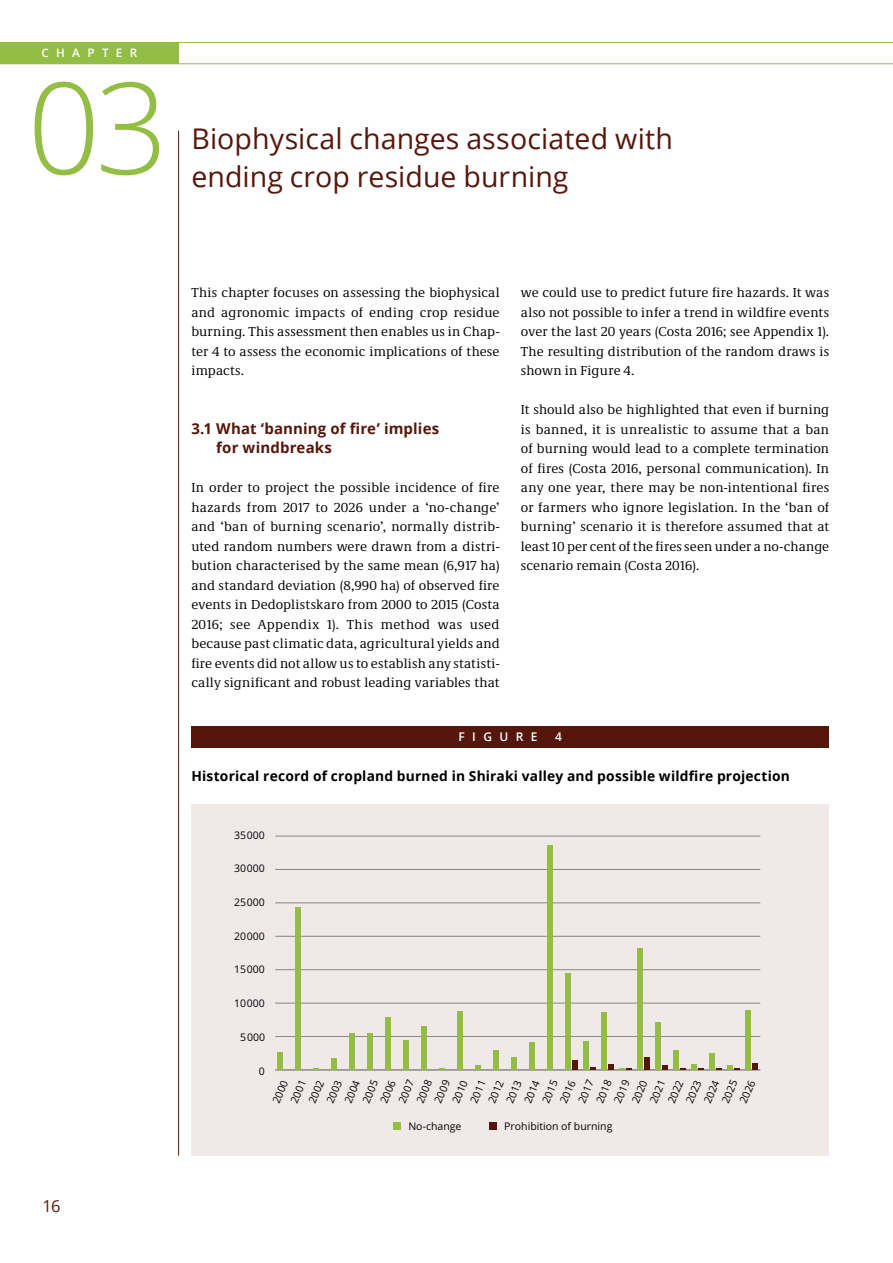
<style>
.page{position:relative;width:893px;height:1263px;background:#fff}
.page>*{position:absolute;margin:0;border:0;box-sizing:border-box;transform-origin:0 0}
.t1{font:300 127.5px "Open Sans";color:#93bd45}
.t2{font:28.5px/37.5px "Open Sans";letter-spacing:.005em;color:#55170b}
.t3{font:16.5px "Open Sans";color:#55170b}
.t4{font:700 15px/19.5px "Open Sans";letter-spacing:.01em;color:#55170b}
.t5{font:700 13.8px "Open Sans";letter-spacing:.015em;color:#000}
.t6{font:13.5px/19.5px "Demos Next Pro";letter-spacing:.01em;color:#000;text-align:justify}
.t7{font:600 12px "Open Sans";letter-spacing:.615em;color:#fff}
.t8{font:600 11.7px "Open Sans";letter-spacing:.63em;color:#fff}
.t9{font:10.5px "Open Sans";color:#000106}
</style>
<div class="page">
<hr style="left:0;top:42px;width:893px;height:1px;background:#93bd45">
<hr style="left:0;top:63px;width:893px;height:1px;background:#93bd45">
<div style="left:0;top:43px;width:179px;height:21px;background:#93bd45"></div>
<hr style="left:178px;top:131px;width:1px;height:1024px;background:#55170b">
<div style="left:191px;top:804px;width:638px;height:351px;background:#f0e9e7"></div>
<div style="left:489px;top:1122px;width:8px;height:8px;background:#55170b"></div>
<div style="left:393px;top:1122px;width:8px;height:8px;background:#93bd45"></div>
<hr style="left:275px;top:1069px;width:485px;height:2px;background:#868786">
<hr style="left:275px;top:1036px;width:485px;height:1px;background:#868786">
<hr style="left:275px;top:1003px;width:485px;height:1px;background:#868786">
<hr style="left:275px;top:969px;width:485px;height:1px;background:#868786">
<hr style="left:275px;top:936px;width:485px;height:1px;background:#868786">
<hr style="left:275px;top:902px;width:485px;height:1px;background:#868786">
<hr style="left:275px;top:869px;width:485px;height:1px;background:#868786">
<hr style="left:275px;top:836px;width:485px;height:1px;background:#868786">
<div style="left:277px;top:1052px;width:6px;height:18px;background:#93bd45"></div>
<div style="left:295px;top:907px;width:6px;height:163px;background:#93bd45"></div>
<div style="left:331px;top:1059px;width:6px;height:11px;background:#93bd45"></div>
<div style="left:349px;top:1033px;width:6px;height:37px;background:#93bd45"></div>
<div style="left:367px;top:1033px;width:6px;height:37px;background:#93bd45"></div>
<div style="left:385px;top:1017px;width:6px;height:53px;background:#93bd45"></div>
<div style="left:403px;top:1040px;width:6px;height:30px;background:#93bd45"></div>
<div style="left:421px;top:1026px;width:6px;height:44px;background:#93bd45"></div>
<div style="left:457px;top:1011px;width:6px;height:59px;background:#93bd45"></div>
<svg style="left:475px;top:1065px;width:6px;height:5px"></svg>
<div style="left:493px;top:1050px;width:6px;height:20px;background:#93bd45"></div>
<div style="left:511px;top:1058px;width:6px;height:12px;background:#93bd45"></div>
<div style="left:529px;top:1043px;width:6px;height:27px;background:#93bd45"></div>
<div style="left:547px;top:845px;width:6px;height:225px;background:#93bd45"></div>
<div style="left:565px;top:973px;width:6px;height:97px;background:#93bd45"></div>
<div style="left:583px;top:1041px;width:6px;height:29px;background:#93bd45"></div>
<div style="left:601px;top:1012px;width:6px;height:58px;background:#93bd45"></div>
<div style="left:637px;top:948px;width:6px;height:122px;background:#93bd45"></div>
<div style="left:655px;top:1022px;width:6px;height:48px;background:#93bd45"></div>
<div style="left:673px;top:1050px;width:6px;height:20px;background:#93bd45"></div>
<div style="left:709px;top:1053px;width:6px;height:17px;background:#93bd45"></div>
<div style="left:745px;top:1010px;width:6px;height:60px;background:#93bd45"></div>
<svg style="left:752px;top:1064px;width:6px;height:6px"></svg>
<svg style="left:716px;top:1066px;width:24px;height:4px"></svg>
<svg style="left:680px;top:1064px;width:24px;height:6px"></svg>
<svg style="left:662px;top:1065px;width:6px;height:5px"></svg>
<div style="left:644px;top:1058px;width:6px;height:12px;background:#55170b"></div>
<svg style="left:608px;top:1064px;width:24px;height:6px"></svg>
<svg style="left:590px;top:1067px;width:6px;height:3px"></svg>
<div style="left:572px;top:1060px;width:6px;height:10px;background:#55170b"></div>
<div style="left:191px;top:726px;width:638px;height:22px;background:#55170b"></div>
<p class="t8" style="left:41px;top:45px;width:97px">CHAPTER</p>
<h1 class="t1" style="left:27px;top:40px;width:142px">03</h1>
<h2 class="t2" style="left:191px;top:120px;width:483px">Biophysical changes associated with ending crop residue burning</h2>
<p class="t3" style="left:43px;top:1194px;width:20px">16</p>
<p class="t6" style="left:191px;top:283px;width:310px">This chapter focuses on assessing the biophysical and agronomic impacts of ending crop residue burning. This assessment then enables us in Chap&shy;ter 4 to assess the economic implications of these impacts.</p>
<p class="t4" style="left:216px;top:418px;width:225px;text-indent:-25px">3.1 What ‘banning of fire’ implies for windbreaks</p>
<p class="t6" style="left:191px;top:478px;width:310px">In order to project the possible incidence of fire hazards from 2017 to 2026 under a ‘no-change’ and ‘ban of burning scenario’, normally distrib&shy;uted random numbers were drawn from a distri&shy;bution characterised by the same mean (6,917 ha) and standard deviation (8,990 ha) of observed fire events in Dedoplistskaro from 2000 to 2015 (Costa 2016; see Appendix 1). This method was used because past climatic data, agricultural yields and fire events did not allow us to establish any statisti&shy;cally significant and robust leading variables that</p>
<p class="t6" style="left:521px;top:282px;width:310px">we could use to predict future fire hazards. It was also not possible to infer a trend in wildfire events over the last 20 years (Costa 2016; see Appendix 1).<br>The resulting distribution of the random draws is shown in Figure 4.</p>
<p class="t6" style="left:521px;top:399px;width:310px">It should also be highlighted that even if burning is banned, it is unrealistic to assume that a ban of burning would lead to a complete termination of fires (Costa 2016, personal communication). In any one year, there may be non-intentional fires or farmers who ignore legislation. In the ‘ban of burning’ scenario it is therefore assumed that at least 10 per cent of the fires seen under a no-change scenario remain (Costa 2016).</p>
<p class="t7" style="left:458px;top:729px;width:81px">FIGURE</p>
<p class="t7" style="left:555px;top:729px;width:8px">4</p>
<p class="t5" style="left:191px;top:767px;width:600px">Historical record of cropland burned in Shiraki valley and possible wildfire projection</p>
<p class="t9" style="left:234px;top:827px;width:32px">35000</p>
<p class="t9" style="left:234px;top:861px;width:32px">30000</p>
<p class="t9" style="left:234px;top:895px;width:32px">25000</p>
<p class="t9" style="left:234px;top:929px;width:32px">20000</p>
<p class="t9" style="left:234px;top:962px;width:32px">15000</p>
<p class="t9" style="left:234px;top:996px;width:32px">10000</p>
<p class="t9" style="left:240px;top:1030px;width:26px">5000</p>
<p class="t9" style="left:259px;top:1064px;width:8px">0</p>
<p class="t9" style="left:269px;top:1100px;width:26px;rotate:-67deg">2000</p>
<p class="t9" style="left:287px;top:1100px;width:26px;rotate:-67deg">2001</p>
<p class="t9" style="left:305px;top:1100px;width:26px;rotate:-67deg">2002</p>
<p class="t9" style="left:323px;top:1100px;width:26px;rotate:-67deg">2003</p>
<p class="t9" style="left:341px;top:1100px;width:26px;rotate:-67deg">2004</p>
<p class="t9" style="left:359px;top:1100px;width:26px;rotate:-67deg">2005</p>
<p class="t9" style="left:377px;top:1100px;width:26px;rotate:-67deg">2006</p>
<p class="t9" style="left:395px;top:1100px;width:26px;rotate:-67deg">2007</p>
<p class="t9" style="left:413px;top:1100px;width:26px;rotate:-67deg">2008</p>
<p class="t9" style="left:431px;top:1100px;width:26px;rotate:-67deg">2009</p>
<p class="t9" style="left:449px;top:1100px;width:26px;rotate:-67deg">2010</p>
<p class="t9" style="left:467px;top:1100px;width:26px;rotate:-67deg">2011</p>
<p class="t9" style="left:485px;top:1100px;width:26px;rotate:-67deg">2012</p>
<p class="t9" style="left:503px;top:1100px;width:26px;rotate:-67deg">2013</p>
<p class="t9" style="left:521px;top:1100px;width:26px;rotate:-67deg">2014</p>
<p class="t9" style="left:539px;top:1100px;width:26px;rotate:-67deg">2015</p>
<p class="t9" style="left:556px;top:1100px;width:26px;rotate:-67deg">2016</p>
<p class="t9" style="left:575px;top:1100px;width:26px;rotate:-67deg">2017</p>
<p class="t9" style="left:593px;top:1100px;width:26px;rotate:-67deg">2018</p>
<p class="t9" style="left:610px;top:1100px;width:26px;rotate:-67deg">2019</p>
<p class="t9" style="left:628px;top:1100px;width:26px;rotate:-67deg">2020</p>
<p class="t9" style="left:646px;top:1100px;width:26px;rotate:-67deg">2021</p>
<p class="t9" style="left:664px;top:1100px;width:26px;rotate:-67deg">2022</p>
<p class="t9" style="left:682px;top:1100px;width:26px;rotate:-67deg">2023</p>
<p class="t9" style="left:700px;top:1100px;width:26px;rotate:-67deg">2024</p>
<p class="t9" style="left:718px;top:1100px;width:26px;rotate:-67deg">2025</p>
<p class="t9" style="left:736px;top:1100px;width:26px;rotate:-67deg">2026</p>
<p class="t9" style="left:408px;top:1119px;width:55px">No-change</p>
<p class="t9" style="left:504px;top:1119px;width:110px">Prohibition of burning</p>
</div>
